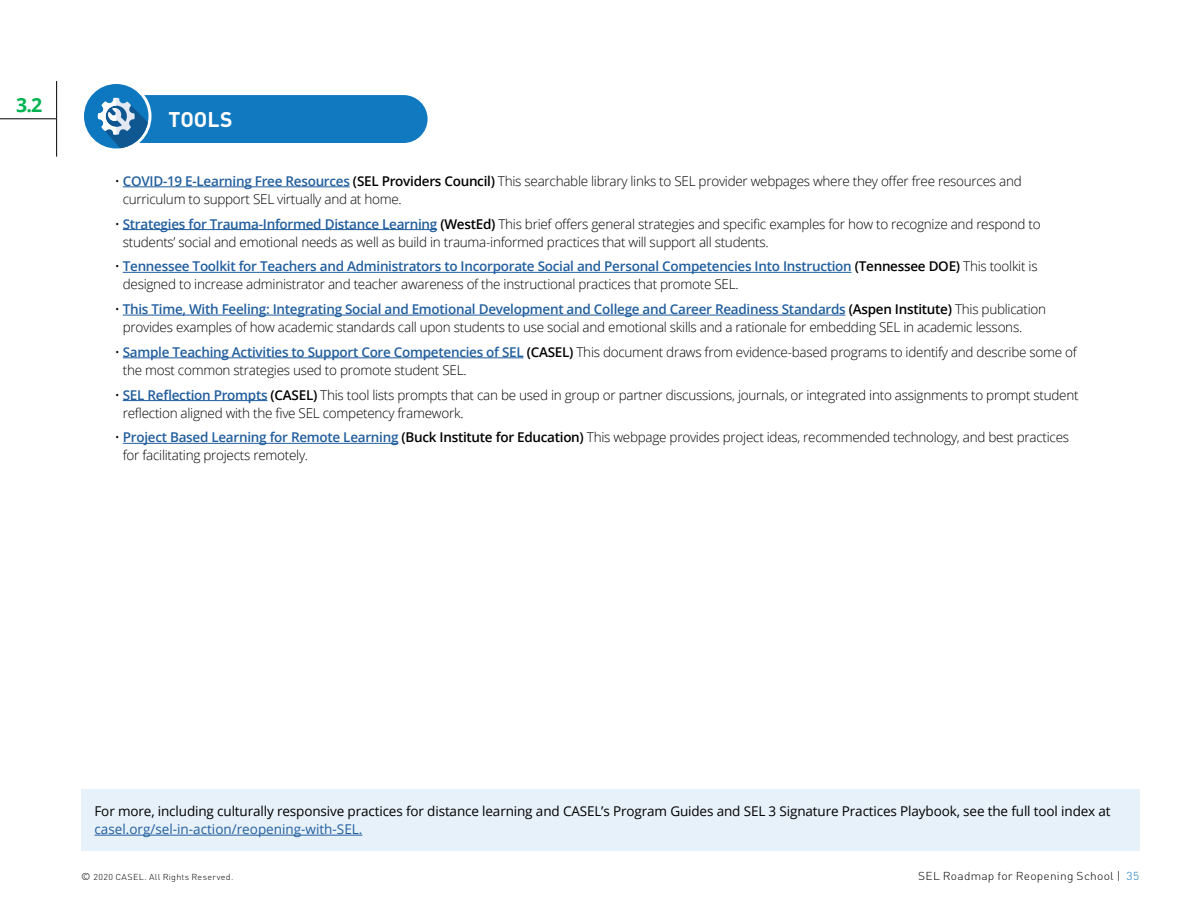
<style>
.page{position:relative;width:1188px;height:918px;background:#fff}
.page>*{position:absolute;margin:0;border:0;box-sizing:border-box;transform-origin:0 0}
.t1{font:700 21px "DIN";color:#fff}
.t2{font:700 19.5px "Open Sans";color:#00b351}
.t3{font:300 13.5px/18px "Open Sans";letter-spacing:-.02em;color:#000}
.t4{font:13.5px "Open Sans";letter-spacing:-.01em;color:#000}
.t5{font:13.5px "Open Sans";color:#215e9e}
.t6{font:300 11.4px "DIN";letter-spacing:.02em;color:#000;scale:1.05 1}
.t7{font:300 8.55px "DIN";letter-spacing:.035em;color:#000;scale:1.05 1}
.s1{font-weight:600;color:#215e9e}
.s2{font-weight:600}
.s3{font-size:10.05px}
.s4{color:#1079bf}
</style>
<div class="page">
<hr style="left:123px;top:187px;width:227px;height:1px;background:#215e9e">
<hr style="left:123px;top:229px;width:314px;height:1px;background:#215e9e">
<hr style="left:123px;top:272px;width:729px;height:1px;background:#215e9e">
<hr style="left:123px;top:315px;width:722px;height:1px;background:#215e9e">
<hr style="left:123px;top:358px;width:401px;height:1px;background:#215e9e">
<hr style="left:123px;top:400px;width:144px;height:1px;background:#215e9e">
<hr style="left:123px;top:443px;width:275px;height:1px;background:#215e9e">
<svg style="left:82px;top:82px;width:68px;height:68px"></svg>
<div style="left:81px;top:81px;width:71px;height:71px;border:3px solid #fff;border-radius:50%"></div>
<svg style="left:98px;top:95px;width:330px;height:53px;background:#328ac5"></svg>
<hr style="left:56px;top:81px;width:1px;height:38px;background:#000">
<hr style="left:0;top:119px;width:57px;height:1px;background:#000">
<hr style="left:56px;top:119px;width:1px;height:38px;background:#000">
<div style="left:81px;top:789px;width:1058px;height:61px;background:#e7f1f9"></div>
<hr style="left:94px;top:835px;width:268px;height:1px;background:#215e9e">
<h2 class="t2" style="left:16px;top:91px;width:27px">3.2</h2>
<h1 class="t1" style="left:168px;top:106px;width:66px">TOOLS</h1>
<p class="t3" style="left:123px;top:172px;width:900px;text-indent:-8px">• <span class="s1">COVID-19 E-Learning Free Resources</span> <span class="s2">(SEL Providers Council)</span> This searchable library links to SEL provider webpages where they offer free resources and curriculum to support SEL virtually and at home.</p>
<p class="t3" style="left:123px;top:214px;width:919px;text-indent:-8px">• <span class="s1">Strategies for Trauma-Informed Distance Learning</span> <span class="s2">(WestEd)</span> This brief offers general strategies and specific examples for how to recognize and respond to students’ social and emotional needs as well as build in trauma-informed practices that will support all students.</p>
<p class="t3" style="left:123px;top:257px;width:916px;text-indent:-8px">• <span class="s1">Tennessee Toolkit for Teachers and Administrators to Incorporate Social and Personal Competencies Into Instruction</span> <span class="s2">(Tennessee DOE)</span> This toolkit is designed to increase administrator and teacher awareness of the instructional practices that promote SEL.</p>
<p class="t3" style="left:123px;top:300px;width:925px;text-indent:-8px">• <span class="s1">This Time, With Feeling: Integrating Social and Emotional Development and College and Career Readiness Standards</span> <span class="s2">(Aspen Institute)</span> This publication provides examples of how academic standards call upon students to use social and emotional skills and a rationale for embedding SEL in academic lessons.</p>
<p class="t3" style="left:123px;top:343px;width:956px;text-indent:-8px">• <span class="s1">Sample Teaching Activities to Support Core Competencies of SEL</span> <span class="s2">(CASEL)</span> This document draws from evidence-based programs to identify and describe some of the most common strategies used to promote student SEL.</p>
<p class="t3" style="left:123px;top:385px;width:957px;text-indent:-8px">• <span class="s1">SEL Reflection Prompts</span> <span class="s2">(CASEL)</span> This tool lists prompts that can be used in group or partner discussions, journals, or integrated into assignments to prompt student reflection aligned with the five SEL competency framework.</p>
<p class="t3" style="left:123px;top:428px;width:948px;text-indent:-8px">• <span class="s1">Project Based Learning for Remote Learning</span> <span class="s2">(Buck Institute for Education)</span> This webpage provides project ideas, recommended technology, and best practices for facilitating projects remotely.</p>
<p class="t4" style="left:94px;top:802px;width:1018px">For more, including culturally responsive practices for distance learning and CASEL’s Program Guides and SEL 3 Signature Practices Playbook, see the full tool index at</p>
<p class="t5" style="left:94px;top:820px;width:269px">casel.org/sel-in-action/reopening-with-SEL.</p>
<p class="t7" style="left:81px;top:872px;width:147px"><span class="s3">©</span> 2020 CASEL. All Rights Reserved.</p>
<p class="t6" style="left:918px;top:869px;width:212px">SEL Roadmap for Reopening School | <span class="s4">35</span></p>
</div>
